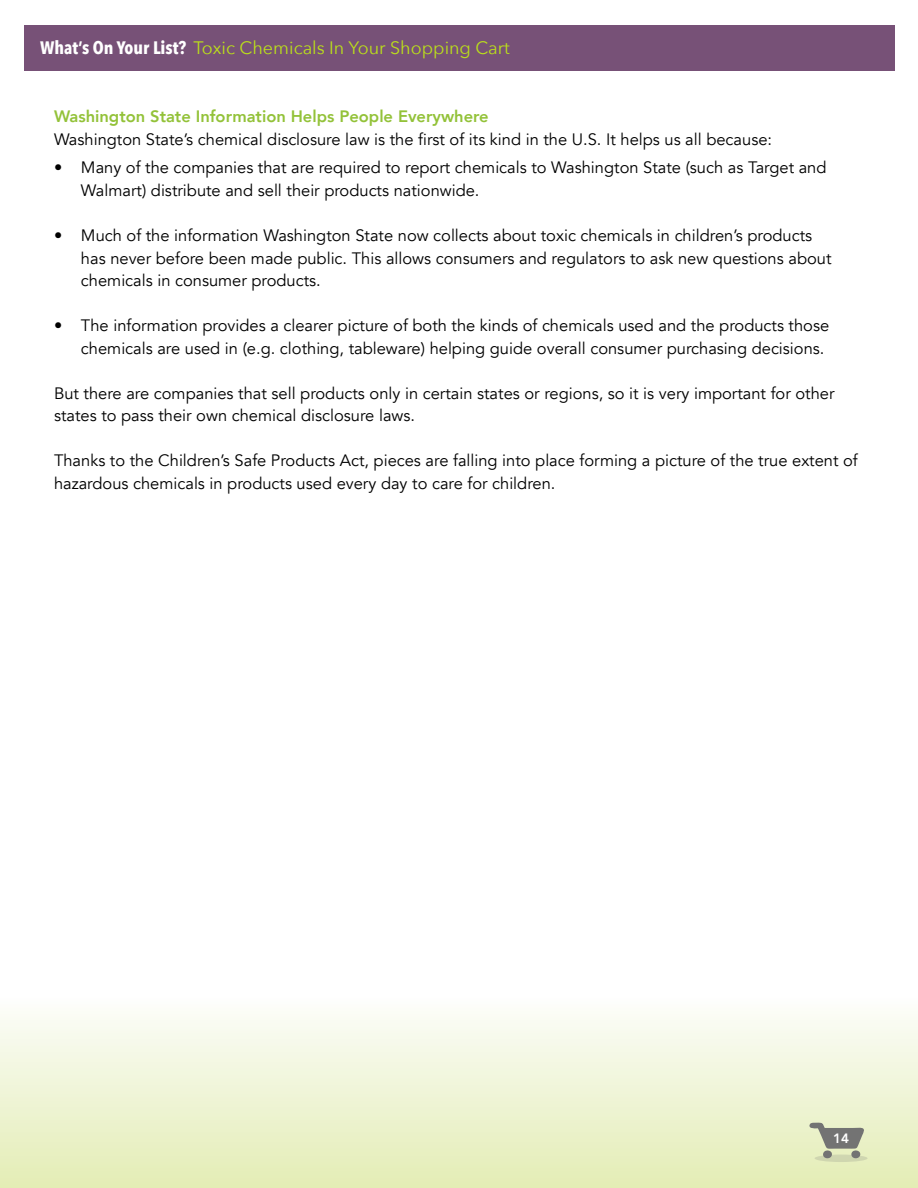
<style>
.page{position:relative;width:918px;height:1188px;background:#fff}
.page>*{position:absolute;margin:0;border:0;box-sizing:border-box;transform-origin:0 0}
.t1{font:18px "Avenir Next";color:#bbe01a}
.t2{font:16.5px/22.5px "Avenir";color:#000}
.t3{font:800 16.5px "Avenir";color:#93c239}
.t4{font:800 13.5px "Avenir";color:#fff}
.s1{font-family:"Avenir Next Condensed";font-weight:700;color:#fff}
</style>
<div class="page">
<div style="left:24px;top:26px;width:871px;height:45px;background:#775177"></div>
<div style="left:0;top:994px;width:918px;height:194px;background:linear-gradient(to bottom,#fdfefd,#e3edb5)"></div>
<svg style="left:809px;top:1122px;width:57px;height:37px"></svg>
<svg style="left:815px;top:1155px;width:53px;height:7px"></svg>
<p class="t1" style="left:40px;top:33px;width:471px"><span class="s1">What’s On Your List?</span> Toxic Chemicals In Your Shopping Cart</p>
<p class="t3" style="left:54px;top:104px;width:436px">Washington State Information Helps People Everywhere</p>
<p class="t2" style="left:54px;top:128px;width:720px">Washington State’s chemical disclosure law is the first of its kind in the U.S. It helps us all because:</p>
<p class="t2" style="left:81px;top:157px;width:747px;text-indent:-27px">• Many of the companies that are required to report chemicals to Washington State (such as Target and<br>Walmart) distribute and sell their products nationwide.</p>
<p class="t2" style="left:81px;top:224px;width:752px;text-indent:-27px">• Much of the information Washington State now collects about toxic chemicals in children’s products has never before been made public. This allows consumers and regulators to ask new questions about chemicals in consumer products.</p>
<p class="t2" style="left:54px;top:314px;width:777px;text-align:right">• The information provides a clearer picture of both the kinds of chemicals used and the products those chemicals are used in (e.g. clothing, tableware) helping guide overall consumer purchasing decisions.</p>
<p class="t2" style="left:54px;top:382px;width:782px">But there are companies that sell products only in certain states or regions, so it is very important for other states to pass their own chemical disclosure laws.</p>
<p class="t2" style="left:54px;top:449px;width:805px">Thanks to the Children’s Safe Products Act, pieces are falling into place forming a picture of the true extent of hazardous chemicals in products used every day to care for children.</p>
<p class="t4" style="left:833px;top:1127px;width:17px">14</p>
</div>
